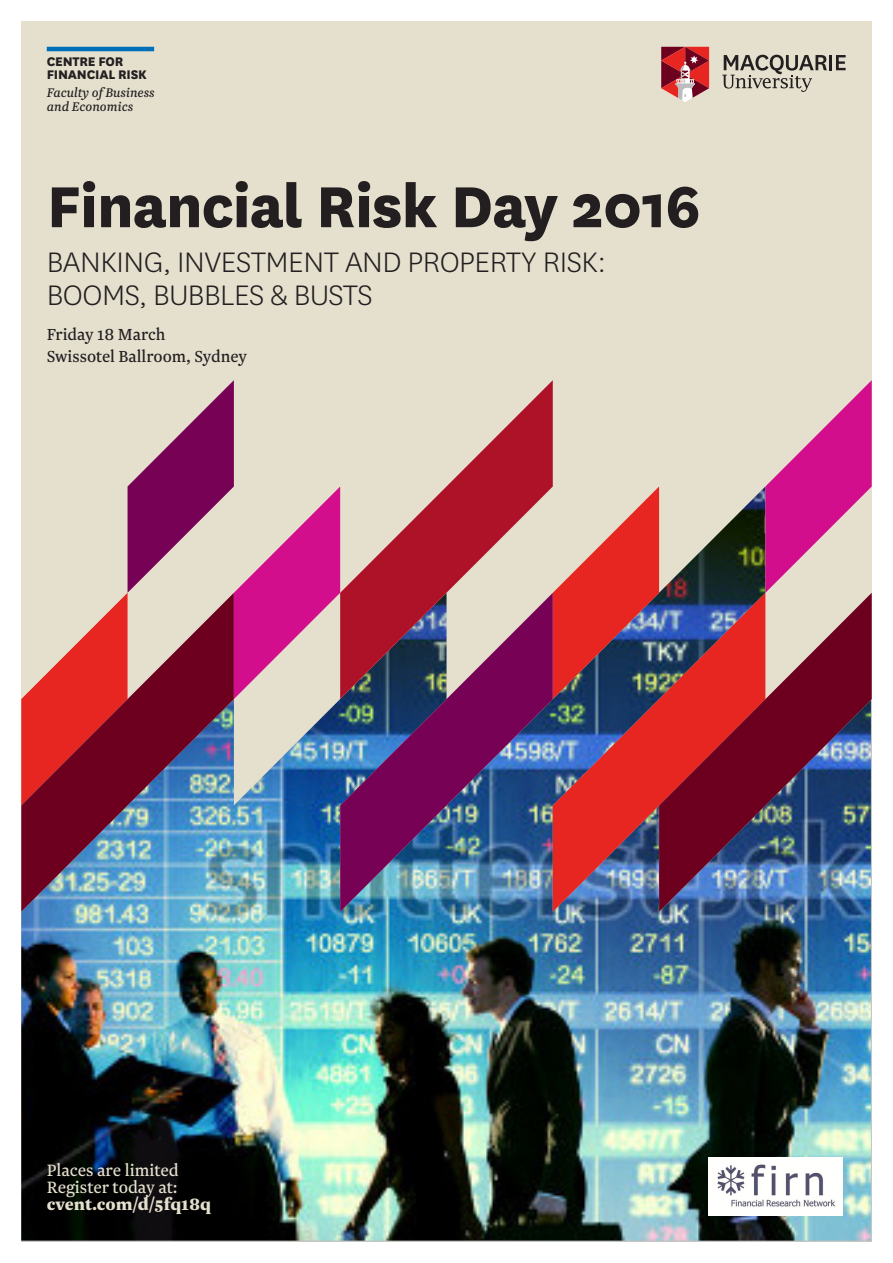
<style>
.page{position:relative;width:893px;height:1263px;background:#fff}
.page>*{position:absolute;margin:0;border:0;box-sizing:border-box;transform-origin:0 0}
._0___Major_Heading_A{font:800 67.5px "National";letter-spacing:-.015em;color:#231f20}
._2_-_Subhead_Major_A{font:300 33px/33px "National";letter-spacing:-.015em;color:#231f20}
._3_-_Body_copy{font:19.2px/17.2px "Newzald";color:#e5e0ce}
._1___Lead_in_text_A4{font:18.75px/22.5px "Newzald";color:#231f20}
.Entity_device_second{font:italic 14.7px/14.7px "Newzald";color:#231f20}
.Entity_device_primar{font:800 14.7px/12.5px "National";letter-spacing:-.015em;color:#231f20}
.s1{font-weight:900}
</style>
<div class="page">
<div style="left:21px;top:21px;width:851px;height:1221px;background:#e5e0ce"></div>
<img style="left:21px;top:487px;width:850px;height:753px">
<hr style="left:829px;top:55px;width:3px;height:15px;background:#231f20">
<svg style="left:836px;top:55px;width:10px;height:15px"></svg>
<svg style="left:722px;top:55px;width:105px;height:37px"></svg>
<svg style="left:661px;top:47px;width:48px;height:55px;background:#bb5258"></svg>
<svg style="left:553px;top:486px;width:106px;height:107px"></svg>
<img style="left:340px;top:699px;width:213px;height:213px">
<img style="left:553px;top:593px;width:106px;height:319px">
<img style="left:659px;top:593px;width:213px;height:319px">
<svg style="left:765px;top:380px;width:107px;height:213px"></svg>
<img style="left:21px;top:805px;width:213px;height:107px">
<svg style="left:21px;top:380px;width:319px;height:425px"></svg>
<svg style="left:340px;top:380px;width:213px;height:319px"></svg>
<img style="left:708px;top:1157px;width:135px;height:59px">
<hr style="left:47px;top:47px;width:107px;height:4px;background:#006fba">
<p class="Entity_device_primar" style="left:47px;top:54px;width:102px">CENTRE FOR<br>FINANCIAL RISK</p>
<p class="Entity_device_second" style="left:47px;top:85px;width:109px">Faculty of Business and Economics</p>
<p class="_0___Major_Heading_A" style="left:47px;top:158px;width:656px">Financial Risk Day 2016</p>
<p class="_2_-_Subhead_Major_A" style="left:47px;top:245px;width:560px">BANKING, INVESTMENT AND PROPERTY RISK:<br>BOOMS, BUBBLES &amp; BUSTS</p>
<p class="_1___Lead_in_text_A4" style="left:47px;top:323px;width:202px">Friday 18 March<br>Swissotel Ballroom, Sydney</p>
<p class="_3_-_Body_copy" style="left:47px;top:1161px;width:166px">Places are limited<br>Register today at: <span class="s1">cvent.com/d/5fq18q</span></p>
</div>
